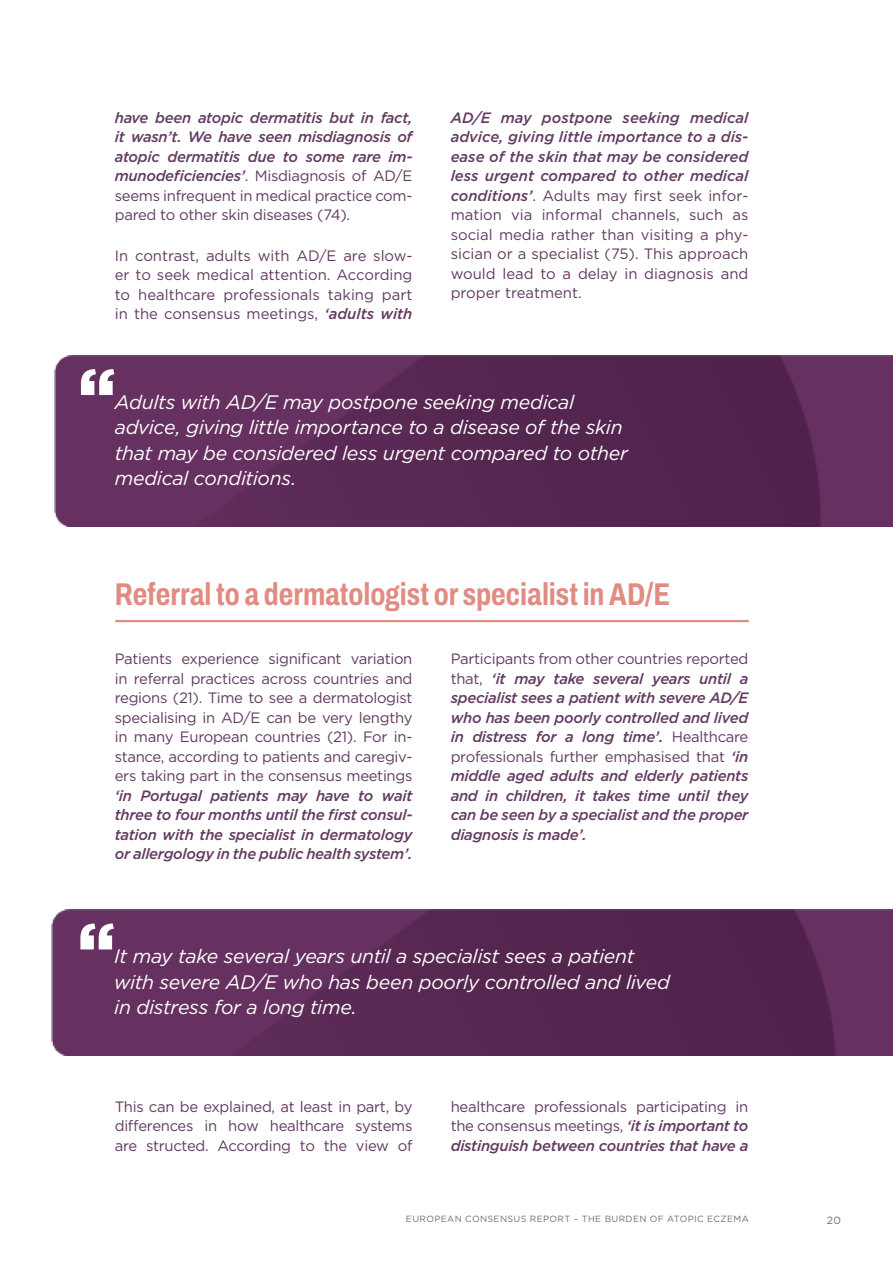
<style>
.page{position:relative;width:893px;height:1263px;background:#fff}
.page>*{position:absolute;margin:0;border:0;box-sizing:border-box;transform-origin:0 0}
.t1{font:700 31.5px "Archivo Condensed";color:#e18c82}
.t2{font:italic 19.5px/25.5px "Gotham";letter-spacing:-.015em;color:#fff}
.t3{font:15px/19.5px "Gotham";letter-spacing:-.02em;color:#623b61;text-align:justify}
.t4{font:italic 500 15px/19.5px "Gotham";letter-spacing:-.02em;color:#623b61;text-align:justify}
.t5{font:10.5px "Gotham";color:#6e6f72}
.t6{font:9px "Gotham";letter-spacing:.04em;color:#6e6f72}
.s1{font-weight:400;font-style:normal}
.s2{font-weight:500;font-style:italic}
</style>
<div class="page">
<img style="left:52px;top:910px;width:841px;height:145px">
<img style="left:54px;top:356px;width:839px;height:171px">
<svg style="left:81px;top:369px;width:33px;height:26px"></svg>
<svg style="left:80px;top:923px;width:34px;height:26px"></svg>
<hr style="left:115px;top:620px;width:634px;height:2px;background:#e18c82">
<p class="t4" style="left:115px;top:107px;width:299px">have been atopic dermatitis but in fact, it wasn’t. We have seen misdiagnosis of atopic dermatitis due to some rare im&shy;munodeficiencies’<span class="s1">. Misdiagnosis of AD/E seems infrequent in medical practice com&shy;pared to other skin diseases (74).</span></p>
<p class="t3" style="left:115px;top:245px;width:299px">In contrast, adults with AD/E are slow&shy;er to seek medical attention. According to healthcare professionals taking part in the consensus meetings, <span class="s2">‘adults with</span></p>
<p class="t3" style="left:451px;top:107px;width:299px"><span class="s2">AD/E may postpone seeking medical advice, giving little importance to a dis&shy;ease of the skin that may be considered less urgent compared to other medical conditions’</span>. Adults may first seek infor&shy;mation via informal channels, such as social media rather than visiting a phy&shy;sician or a specialist (75). This approach would lead to a delay in diagnosis and proper treatment.</p>
<h2 class="t2" style="left:115px;top:389px;width:515px">Adults with AD/E may postpone seeking medical advice, giving little importance to a disease of the skin that may be considered less urgent compared to other medical conditions.</h2>
<h1 class="t1" style="left:115px;top:571px;width:557px">Referral to a dermatologist or specialist in AD/E</h1>
<p class="t3" style="left:115px;top:649px;width:299px">Patients experience significant variation in referral practices across countries and regions (21). Time to see a dermatologist specialising in AD/E can be very lengthy in many European countries (21). For in&shy;stance, according to patients and caregiv&shy;ers taking part in the consensus meetings</p>
<p class="t4" style="left:115px;top:785px;width:299px">‘in Portugal patients may have to wait three to four months until the first consul&shy;tation with the specialist in dermatology or allergology in the public health system’.</p>
<p class="t4" style="left:451px;top:649px;width:299px"><span class="s1">Participants from other countries reported that,</span> ‘it may take several years until a specialist sees a patient with severe AD/E who has been poorly controlled and lived in distress for a long time’. <span class="s1">Healthcare professionals further emphasised that</span> ‘in middle aged adults and elderly patients and in children, it takes time until they can be seen by a specialist and the proper diagnosis is made’.</p>
<h2 class="t2" style="left:114px;top:943px;width:557px">It may take several years until a specialist sees a patient with severe AD/E who has been poorly controlled and lived in distress for a long time.</h2>
<p class="t3" style="left:115px;top:1096px;width:299px">This can be explained, at least in part, by differences in how healthcare systems are structed. According to the view of</p>
<p class="t3" style="left:451px;top:1096px;width:299px">healthcare professionals participating in the consensus meetings, <span class="s2">‘it is important to distinguish between countries that have a</span></p>
<p class="t6" style="left:406px;top:1213px;width:344px">EUROPEAN CONSENSUS REPORT – THE BURDEN OF ATOPIC ECZEMA</p>
<p class="t5" style="left:827px;top:1213px;width:16px">20</p>
</div>
